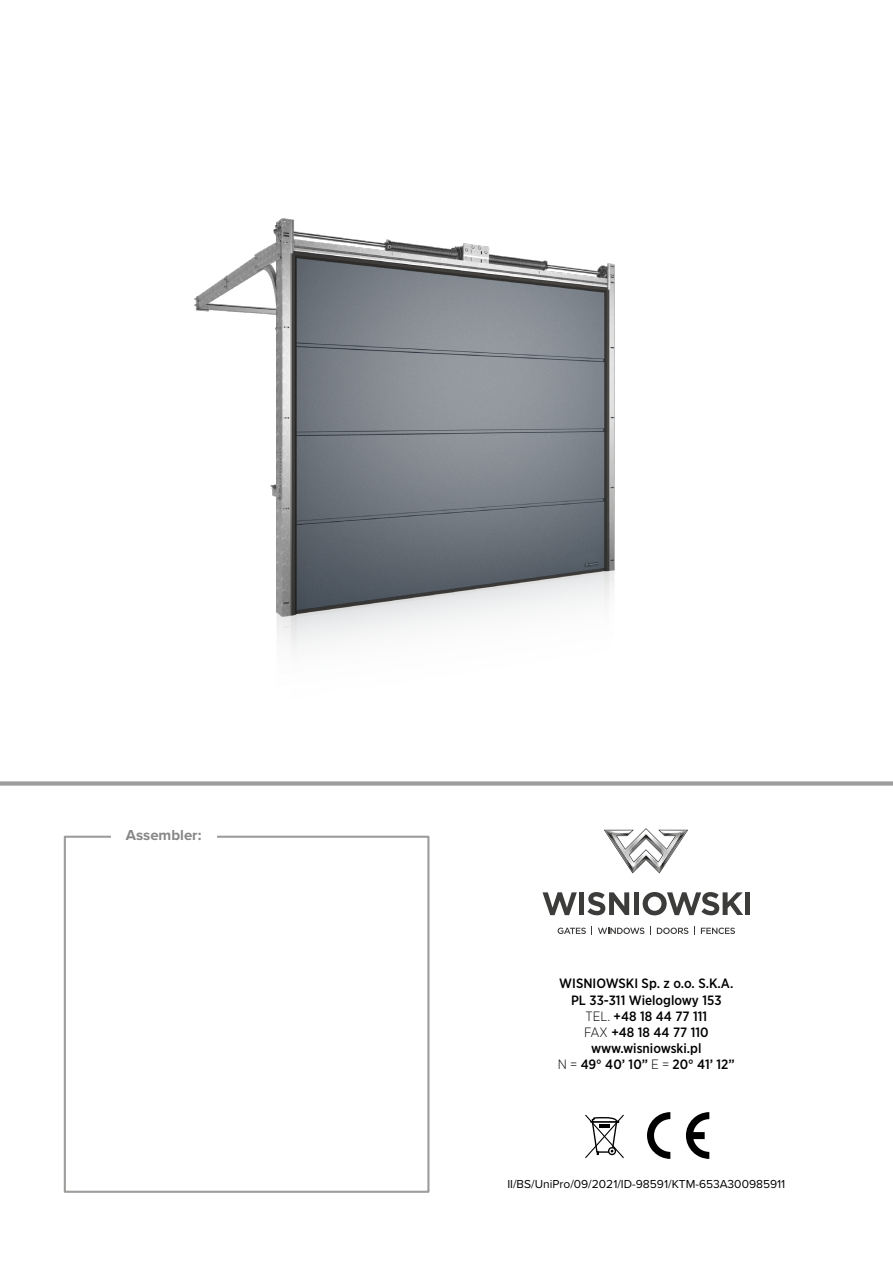
<style>
.page{position:relative;width:893px;height:1263px;background:#fff}
.page>*{position:absolute;margin:0;border:0;box-sizing:border-box;transform-origin:0 0}
.t1{font:700 15px "Proxima Nova";color:#878787}
.t2{font:500 13.5px/16.2px "Gotham Narrow";color:#000;text-align:center}
.t3{font:12px "Proxima Nova";color:#000}
.s1{font-weight:300}
</style>
<div class="page">
<div style="left:0;top:781px;width:893px;height:5px;background:#9d9d9c"></div>
<div style="left:64px;top:836px;width:365px;height:357px;border:2px solid #9d9d9c"></div>
<div style="left:111px;top:828px;width:106px;height:16px;background:#fff"></div>
<svg style="left:647px;top:1112px;width:23px;height:47px"></svg>
<svg style="left:686px;top:1112px;width:23px;height:47px"></svg>
<svg style="left:585px;top:1114px;width:39px;height:44px"></svg>
<img style="left:159px;top:218px;width:575px;height:621px">
<svg style="left:542px;top:892px;width:35px;height:23px"></svg>
<div style="left:579px;top:892px;width:5px;height:23px;background:#3c3c3b"></div>
<svg style="left:587px;top:892px;width:42px;height:23px"></svg>
<div style="left:634px;top:892px;width:5px;height:23px;background:#3c3c3b"></div>
<svg style="left:643px;top:892px;width:100px;height:23px"></svg>
<div style="left:745px;top:892px;width:5px;height:23px;background:#3c3c3b"></div>
<svg style="left:604px;top:828px;width:84px;height:45px"></svg>
<svg style="left:558px;top:927px;width:28px;height:7px"></svg>
<svg style="left:598px;top:927px;width:46px;height:7px"></svg>
<svg style="left:657px;top:927px;width:31px;height:7px"></svg>
<svg style="left:701px;top:927px;width:34px;height:7px"></svg>
<p class="t1" style="left:126px;top:824px;width:77px">Assembler:</p>
<p class="t2" style="left:558px;top:975px;width:178px">WISNIOWSKI Sp. z o.o. S.K.A.<br>PL 33-311 Wieloglowy 153<br><span class="s1">TEL.</span> +48 18 44 77 111<br><span class="s1">FAX</span> +48 18 44 77 110 www.wisniowski.pl<br><span class="s1">N =</span> 49° 40’ 10” <span class="s1">E =</span> 20° 41’ 12”</p>
<p class="t3" style="left:507px;top:1175px;width:280px">II/BS/UniPro/09/2021/ID-98591/KTM-653A300985911</p>
</div>
